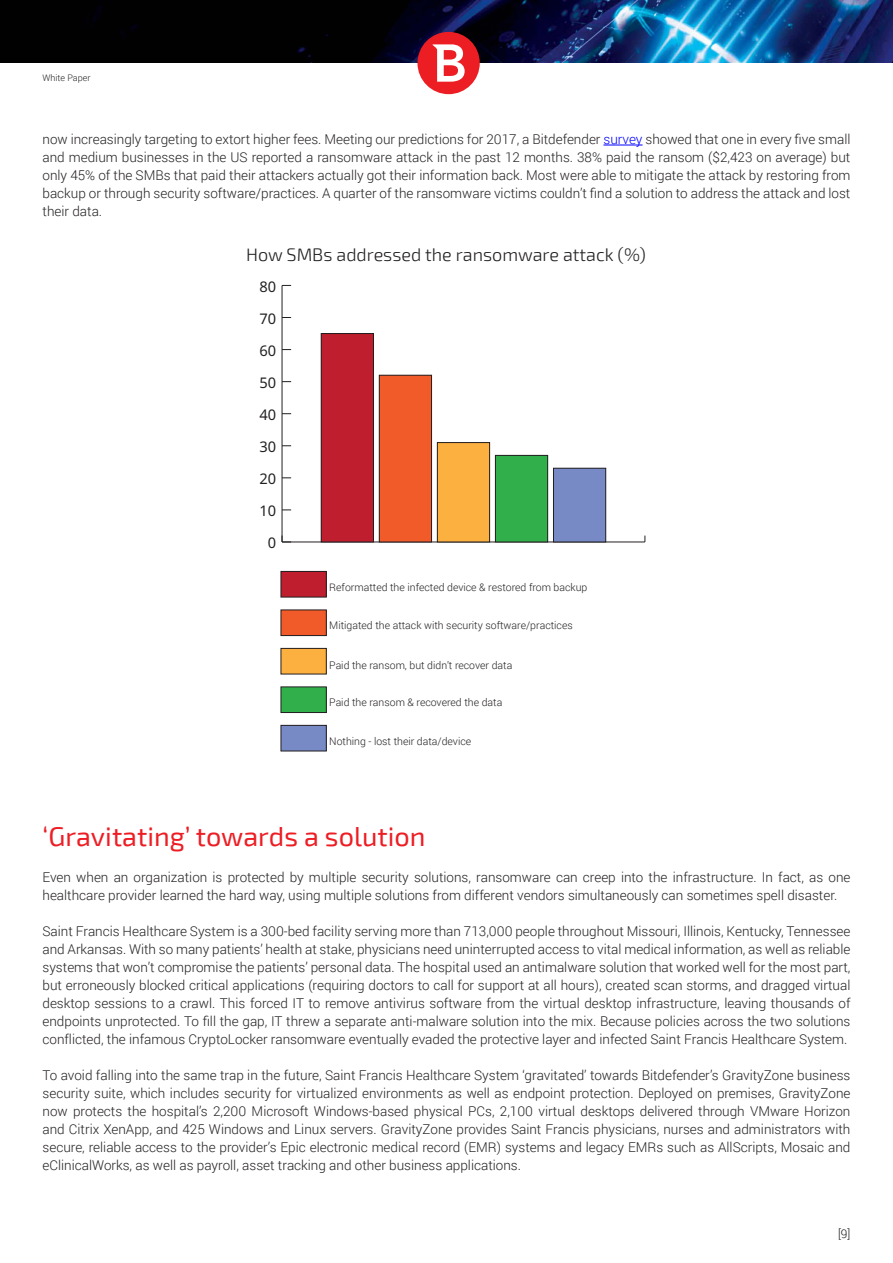
<style>
.page{position:relative;width:893px;height:1263px;background:#fff}
.page>*{position:absolute;margin:0;border:0;box-sizing:border-box;transform-origin:0 0}
.t1{font:27px "Exo 2";color:#ed1d24}
.t2{font:300 18px "Exo 2";color:#231f20}
.t3{font:14.7px "Noto Sans";color:#231f20}
.t4{font:300 13.5px/18px "Roboto";color:#231f20;text-align:justify}
.t5{font:300 12px "Roboto";color:#231f20}
.t6{font:300 10.5px "Roboto";color:#231f20}
.t7{font:300 9px "Roboto";color:#231f20}
.s1{color:#00f}
</style>
<div class="page">
<img style="left:0;top:0;width:893px;height:62px">
<div style="left:417px;top:32px;width:63px;height:62px;background:#ed1d24;border-radius:50%"></div>
<svg style="left:433px;top:44px;width:32px;height:38px"></svg>
<hr style="left:603px;top:145px;width:40px;height:1px;background:#00f">
<hr style="left:282px;top:542px;width:363px;height:1px;background:#231f20">
<hr style="left:282px;top:285px;width:1px;height:257px;background:#231f20">
<svg style="left:282px;top:535px;width:9px;height:8px"></svg>
<div style="left:281px;top:725px;width:45px;height:26px;background:#778ac5"></div>
<div style="left:281px;top:725px;width:45px;height:26px;border:1px solid #231f20"></div>
<div style="left:553px;top:468px;width:53px;height:74px;background:#778ac5"></div>
<div style="left:553px;top:468px;width:53px;height:74px;border:1px solid #231f20"></div>
<div style="left:281px;top:687px;width:45px;height:25px;background:#30af4a"></div>
<div style="left:281px;top:687px;width:45px;height:26px;border:1px solid #231f20"></div>
<div style="left:495px;top:455px;width:53px;height:87px;background:#30af4a"></div>
<div style="left:495px;top:455px;width:53px;height:87px;border:1px solid #231f20"></div>
<div style="left:281px;top:648px;width:45px;height:26px;background:#fbb040"></div>
<div style="left:281px;top:648px;width:45px;height:26px;border:1px solid #231f20"></div>
<div style="left:437px;top:443px;width:53px;height:99px;background:#fbb040"></div>
<div style="left:437px;top:442px;width:53px;height:100px;border:1px solid #231f20"></div>
<div style="left:281px;top:610px;width:45px;height:25px;background:#f15a29"></div>
<div style="left:281px;top:610px;width:45px;height:26px;border:1px solid #231f20"></div>
<div style="left:379px;top:375px;width:53px;height:167px;background:#f15a29"></div>
<div style="left:379px;top:375px;width:53px;height:167px;border:1px solid #231f20"></div>
<div style="left:281px;top:571px;width:45px;height:26px;background:#be1e2d"></div>
<div style="left:281px;top:571px;width:45px;height:26px;border:1px solid #231f20"></div>
<div style="left:321px;top:333px;width:52px;height:209px;background:#be1e2d"></div>
<div style="left:321px;top:333px;width:53px;height:209px;border:1px solid #231f20"></div>
<p class="t7" style="left:43px;top:71px;width:49px">White Paper</p>
<p class="t4" style="left:43px;top:130px;width:809px">now increasingly targeting to extort higher fees. Meeting our predictions for 2017, a Bitdefender <span class="s1">survey</span> showed that one in every five small and medium businesses in the US reported a ransomware attack in the past 12 months. 38% paid the ransom ($2,423 on average) but only 45% of the SMBs that paid their attackers actually got their information back. Most were able to mitigate the attack by restoring from backup or through security software/practices. A quarter of the ransomware victims couldn’t find a solution to address the attack and lost their data.</p>
<h2 class="t2" style="left:246px;top:244px;width:401px">How SMBs addressed the ransomware attack (%)</h2>
<p class="t3" style="left:260px;top:276px;width:18px">80</p>
<p class="t3" style="left:260px;top:308px;width:18px">70</p>
<p class="t3" style="left:260px;top:340px;width:18px">60</p>
<p class="t3" style="left:260px;top:373px;width:18px">50</p>
<p class="t3" style="left:260px;top:405px;width:18px">40</p>
<p class="t3" style="left:260px;top:437px;width:18px">30</p>
<p class="t3" style="left:260px;top:469px;width:18px">20</p>
<p class="t3" style="left:260px;top:501px;width:18px">10</p>
<p class="t3" style="left:268px;top:533px;width:10px">0</p>
<p class="t6" style="left:329px;top:579px;width:260px">Reformatted the infected device &amp; restored from backup</p>
<p class="t6" style="left:329px;top:618px;width:245px">Mitigated the attack with security software/practices</p>
<p class="t6" style="left:329px;top:658px;width:185px">Paid the ransom, but didn’t recover data</p>
<p class="t6" style="left:329px;top:695px;width:175px">Paid the ransom &amp; recovered the data</p>
<p class="t6" style="left:329px;top:734px;width:144px">Nothing - lost their data/device</p>
<h1 class="t1" style="left:43px;top:821px;width:384px">‘Gravitating’ towards a solution</h1>
<p class="t4" style="left:43px;top:868px;width:809px">Even when an organization is protected by multiple security solutions, ransomware can creep into the infrastructure. In fact, as one healthcare provider learned the hard way, using multiple solutions from different vendors simultaneously can sometimes spell disaster.</p>
<p class="t4" style="left:43px;top:922px;width:809px">Saint Francis Healthcare System is a 300-bed facility serving more than 713,000 people throughout Missouri, Illinois, Kentucky, Tennessee and Arkansas. With so many patients’ health at stake, physicians need uninterrupted access to vital medical information, as well as reliable systems that won’t compromise the patients’ personal data. The hospital used an antimalware solution that worked well for the most part, but erroneously blocked critical applications (requiring doctors to call for support at all hours), created scan storms, and dragged virtual desktop sessions to a crawl. This forced IT to remove antivirus software from the virtual desktop infrastructure, leaving thousands of endpoints unprotected. To fill the gap, IT threw a separate anti-malware solution into the mix. Because policies across the two solutions conflicted, the infamous CryptoLocker ransomware eventually evaded the protective layer and infected Saint Francis Healthcare System.</p>
<p class="t4" style="left:43px;top:1066px;width:809px">To avoid falling into the same trap in the future, Saint Francis Healthcare System ‘gravitated’ towards Bitdefender’s GravityZone business security suite, which includes security for virtualized environments as well as endpoint protection. Deployed on premises, GravityZone now protects the hospital’s 2,200 Microsoft Windows-based physical PCs, 2,100 virtual desktops delivered through VMware Horizon and Citrix XenApp, and 425 Windows and Linux servers. GravityZone provides Saint Francis physicians, nurses and administrators with secure, reliable access to the provider’s Epic electronic medical record (EMR) systems and legacy EMRs such as AllScripts, Mosaic and eClinicalWorks, as well as payroll, asset tracking and other business applications.</p>
<p class="t3" style="left:260px;top:881px;width:18px">50</p>
<p class="t3" style="left:260px;top:913px;width:18px">40</p>
<p class="t3" style="left:260px;top:945px;width:18px">30</p>
<p class="t3" style="left:260px;top:977px;width:18px">20</p>
<p class="t3" style="left:260px;top:1009px;width:18px">10</p>
<p class="t5" style="left:838px;top:1225px;width:14px">[9]</p>
</div>
